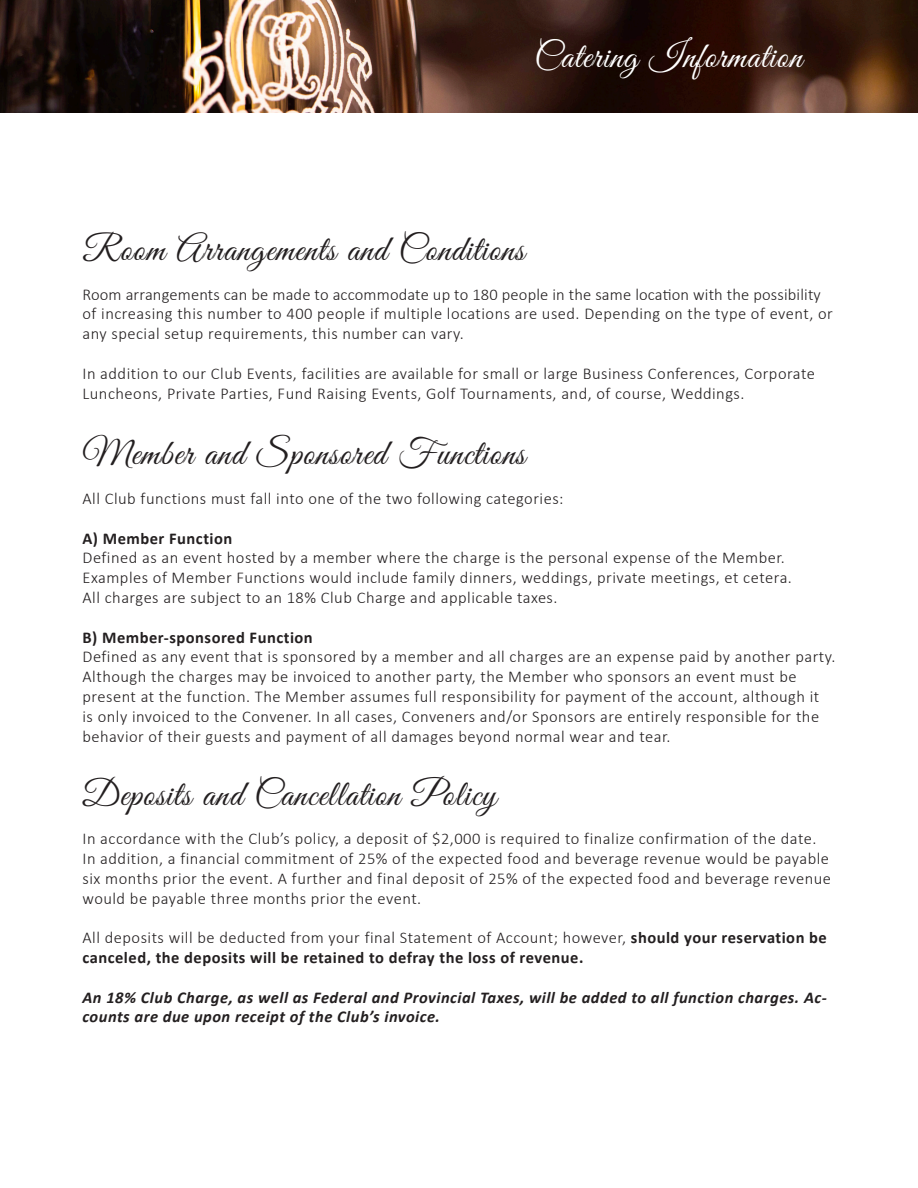
<style>
.page{position:relative;width:918px;height:1188px;background:#fff}
.page>*{position:absolute;margin:0;border:0;box-sizing:border-box;transform-origin:0 0}
.t1{font:36px "Great Vibes";letter-spacing:.03em;color:#231f20}
.t2{font:36px "Great Vibes";letter-spacing:.03em;color:#fff}
.t3{font:300 16.5px/19.8px "Calibri";letter-spacing:.03em;color:#231f20}
.t4{font:700 16.5px/19.8px "Calibri";letter-spacing:.03em;color:#231f20}
.t5{font:italic 700 16.5px/19.8px "Calibri";letter-spacing:.03em;color:#231f20}
.s1{font-weight:300}
</style>
<div class="page">
<img style="left:0;top:0;width:918px;height:113px">
<p class="t2" style="left:534px;top:36px;width:269px">Catering Information</p>
<p class="t1" style="left:82px;top:229px;width:444px">Room Arrangements and Conditions</p>
<p class="t3" style="left:82px;top:284px;width:752px">Room arrangements can be made to accommodate up to 180 people in the same location with the possibility of increasing this number to 400 people if multiple locations are used. Depending on the type of event, or any special setup requirements, this number can vary.</p>
<p class="t3" style="left:82px;top:363px;width:734px">In addition to our Club Events, facilities are available for small or large Business Conferences, Corporate<br>Luncheons, Private Parties, Fund Raising Events, Golf Tournaments, and, of course, Weddings.</p>
<p class="t1" style="left:82px;top:434px;width:444px">Member and Sponsored Functions</p>
<p class="t3" style="left:82px;top:488px;width:483px">All Club functions must fall into one of the two following categories:</p>
<p class="t4" style="left:82px;top:528px;width:151px">A) Member Function</p>
<p class="t3" style="left:82px;top:548px;width:704px">Defined as an event hosted by a member where the charge is the personal expense of the Member.</p>
<p class="t3" style="left:82px;top:568px;width:711px">Examples of Member Functions would include family dinners, weddings, private meetings, et cetera.</p>
<p class="t3" style="left:82px;top:587px;width:477px">All charges are subject to an 18% Club Charge and applicable taxes.</p>
<p class="t4" style="left:82px;top:627px;width:232px">B) Member-sponsored Function</p>
<p class="t3" style="left:82px;top:647px;width:755px">Defined as any event that is sponsored by a member and all charges are an expense paid by another party.</p>
<p class="t3" style="left:82px;top:667px;width:738px">Although the charges may be invoiced to another party, the Member who sponsors an event must be present at the function. The Member assumes full responsibility for payment of the account, although it is only invoiced to the Convener. In all cases, Conveners and/or Sponsors are entirely responsible for the behavior of their guests and payment of all damages beyond normal wear and tear.</p>
<p class="t1" style="left:82px;top:774px;width:416px">Deposits and Cancellation Policy</p>
<p class="t3" style="left:82px;top:829px;width:750px">In accordance with the Club’s policy, a deposit of $2,000 is required to finalize confirmation of the date.<br>In addition, a financial commitment of 25% of the expected food and beverage revenue would be payable six months prior the event. A further and final deposit of 25% of the expected food and beverage revenue would be payable three months prior the event.</p>
<p class="t4" style="left:82px;top:928px;width:746px"><span class="s1">All deposits will be deducted from your final Statement of Account; however,</span> should your reservation be canceled, the deposits will be retained to defray the loss of revenue.</p>
<p class="t5" style="left:82px;top:987px;width:746px">An 18% Club Charge, as well as Federal and Provincial Taxes, will be added to all function charges. Ac&shy;counts are due upon receipt of the Club’s invoice.</p>
</div>
